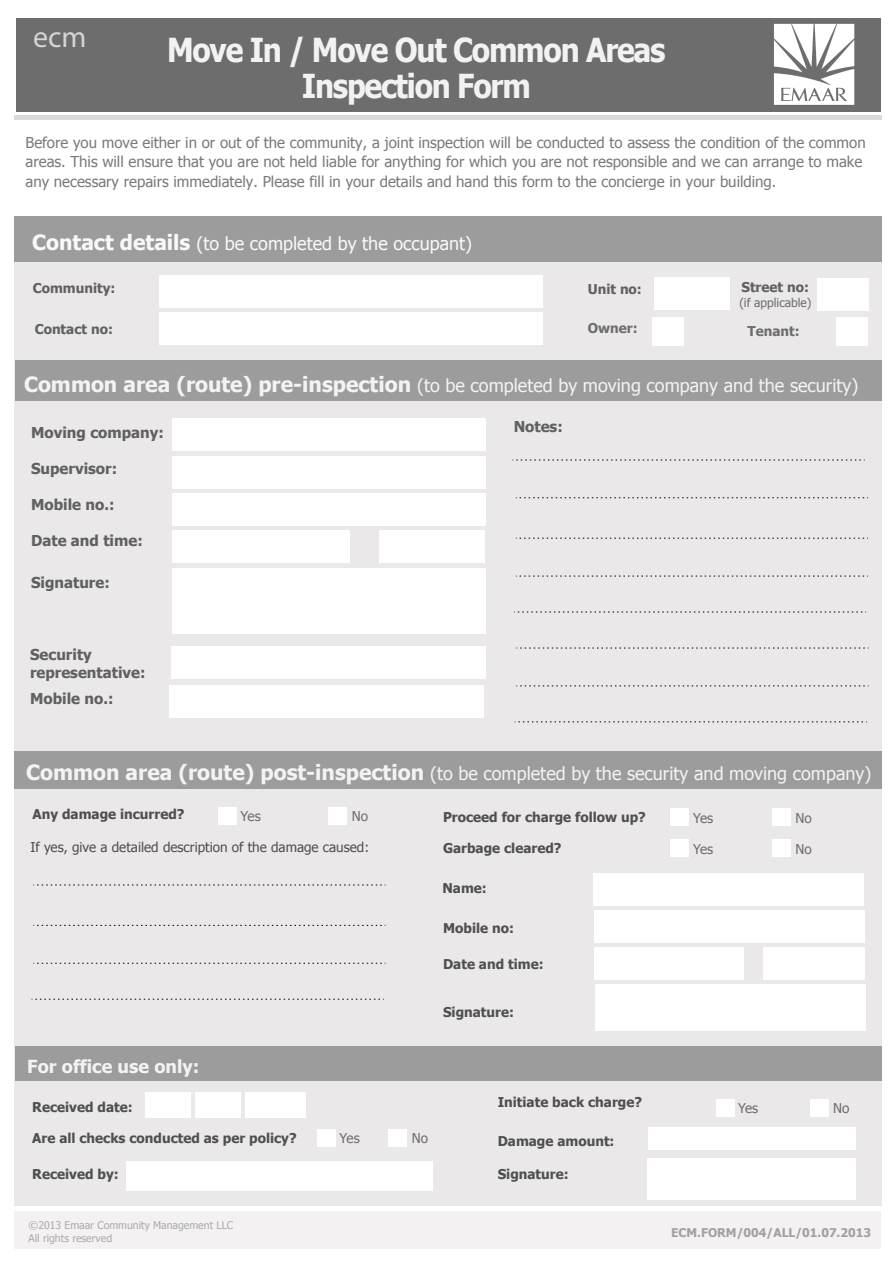
<style>
.page{position:relative;width:893px;height:1263px;background:#fff}
.page>*{position:absolute;margin:0;border:0;box-sizing:border-box;transform-origin:0 0}
.t1{font:700 33px/36px "Tahoma";letter-spacing:-.04em;color:#f2f2f2;text-align:center;scale:.9 1}
.t2{font:30px "Myriad Pro";color:#d6d4d4}
.t3{font:18px "Tahoma";color:#f3f4f2}
.t4{font:18px "Tahoma";color:#f9f9f9}
.t5{font:700 18px "Tahoma";color:#f3f4f2}
.t6{font:15px/19.5px "Tahoma";color:#7a7a7a}
.t7{font:700 15px/18px "Tahoma";color:#606060}
.t8{font:700 13.5px "Tahoma";color:#4f4f4f}
.t9{font:13.5px "Tahoma";color:#4f4f4f}
.t10{font:700 13.5px "Tahoma";color:#606060}
.t11{font:13.5px "Tahoma";color:#6d6d6d}
.t12{font:700 13.5px "Tahoma";color:#6d6d6d}
.t13{font:700 12px "Tahoma";color:rgb(58 58 58/.44)}
.t14{font:12px "Tahoma";color:#6d6d6d}
.t15{font:10.5px/12.6px "Tahoma";color:#aaa}
.s1{font-weight:700;font-size:21px}
</style>
<div class="page">
<div style="left:14px;top:255px;width:868px;height:950px;background:#eae8e8"></div>
<div style="left:15px;top:360px;width:867px;height:41px;background:#9c9c9c"></div>
<div style="left:14px;top:216px;width:868px;height:45px;background:#9c9c9c"></div>
<div style="left:14px;top:115px;width:867px;height:5px;background:#d9d9d9"></div>
<div style="left:159px;top:313px;width:383px;height:32px;background:#fff"></div>
<div style="left:14px;top:751px;width:868px;height:38px;background:#9c9c9c"></div>
<div style="left:159px;top:275px;width:383px;height:32px;background:#fff"></div>
<div style="left:670px;top:839px;width:19px;height:18px;background:#fff"></div>
<div style="left:654px;top:278px;width:75px;height:32px;background:#fff"></div>
<div style="left:14px;top:1211px;width:867px;height:38px;background:#f3f1f2"></div>
<div style="left:836px;top:317px;width:32px;height:29px;background:#fff"></div>
<div style="left:653px;top:317px;width:31px;height:29px;background:#fff"></div>
<div style="left:172px;top:418px;width:314px;height:32px;background:#fff"></div>
<div style="left:172px;top:456px;width:314px;height:32px;background:#fff"></div>
<div style="left:172px;top:494px;width:314px;height:32px;background:#fff"></div>
<div style="left:172px;top:531px;width:178px;height:32px;background:#fff"></div>
<div style="left:379px;top:531px;width:105px;height:32px;background:#fff"></div>
<div style="left:172px;top:568px;width:314px;height:65px;background:#fff"></div>
<div style="left:171px;top:647px;width:315px;height:32px;background:#fff"></div>
<div style="left:169px;top:686px;width:315px;height:32px;background:#fff"></div>
<div style="left:594px;top:910px;width:270px;height:32px;background:#fff"></div>
<div style="left:594px;top:947px;width:150px;height:32px;background:#fff"></div>
<div style="left:764px;top:947px;width:101px;height:32px;background:#fff"></div>
<div style="left:595px;top:984px;width:270px;height:47px;background:#fff"></div>
<div style="left:817px;top:278px;width:52px;height:32px;background:#fff"></div>
<svg style="left:513px;top:459px;width:352px;height:2px"></svg>
<svg style="left:516px;top:497px;width:352px;height:1px"></svg>
<svg style="left:516px;top:538px;width:352px;height:1px"></svg>
<svg style="left:516px;top:575px;width:352px;height:2px"></svg>
<svg style="left:514px;top:611px;width:352px;height:2px"></svg>
<svg style="left:33px;top:884px;width:353px;height:1px"></svg>
<svg style="left:33px;top:925px;width:353px;height:1px"></svg>
<svg style="left:33px;top:963px;width:353px;height:1px"></svg>
<svg style="left:32px;top:999px;width:352px;height:1px"></svg>
<div style="left:15px;top:1046px;width:867px;height:35px;background:#9c9c9c"></div>
<div style="left:146px;top:1092px;width:45px;height:25px;background:#fff"></div>
<div style="left:195px;top:1092px;width:46px;height:25px;background:#fff"></div>
<div style="left:245px;top:1092px;width:61px;height:25px;background:#fff"></div>
<div style="left:126px;top:1161px;width:307px;height:29px;background:#fff"></div>
<div style="left:648px;top:1127px;width:208px;height:23px;background:#fff"></div>
<div style="left:647px;top:1158px;width:209px;height:42px;background:#fff"></div>
<div style="left:772px;top:839px;width:19px;height:18px;background:#fff"></div>
<div style="left:218px;top:807px;width:19px;height:18px;background:#fff"></div>
<div style="left:328px;top:807px;width:19px;height:18px;background:#fff"></div>
<div style="left:670px;top:809px;width:19px;height:17px;background:#fff"></div>
<div style="left:772px;top:809px;width:19px;height:17px;background:#fff"></div>
<div style="left:715px;top:1099px;width:19px;height:17px;background:#fff"></div>
<div style="left:809px;top:1099px;width:19px;height:17px;background:#fff"></div>
<div style="left:317px;top:1129px;width:19px;height:17px;background:#fff"></div>
<div style="left:388px;top:1129px;width:19px;height:17px;background:#fff"></div>
<svg style="left:516px;top:647px;width:353px;height:2px"></svg>
<svg style="left:516px;top:685px;width:353px;height:1px"></svg>
<svg style="left:515px;top:721px;width:352px;height:1px"></svg>
<div style="left:16px;top:19px;width:864px;height:93px;background:#6d6d6d"></div>
<div style="left:594px;top:873px;width:270px;height:32px;background:#fff"></div>
<img style="left:774px;top:23px;width:81px;height:82px">
<h2 class="t2" style="left:33px;top:18px;width:55px">ecm</h2>
<h1 class="t1" style="left:167px;top:30px;width:555px">Move In / Move Out Common Areas<br>Inspection Form</h1>
<p class="t6" style="left:26px;top:132px;width:842px">Before you move either in or out of the community, a joint inspection will be conducted to assess the condition of the common areas. This will ensure that you are not held liable for anything for which you are not responsible and we can arrange to make any necessary repairs immediately. Please fill in your details and hand this form to the concierge in your building.</p>
<p class="t4" style="left:32px;top:231px;width:441px"><span class="s1">Contact details</span> (to be completed by the occupant)</p>
<p class="t10" style="left:33px;top:278px;width:84px">Community:</p>
<p class="t10" style="left:588px;top:280px;width:56px">Unit no:</p>
<p class="t10" style="left:741px;top:277px;width:69px">Street no:</p>
<p class="t14" style="left:739px;top:294px;width:74px">(if applicable)</p>
<p class="t10" style="left:35px;top:320px;width:80px">Contact no:</p>
<p class="t12" style="left:588px;top:318px;width:51px">Owner:</p>
<p class="t12" style="left:747px;top:321px;width:54px">Tenant:</p>
<p class="t3" style="left:24px;top:373px;width:836px"><span class="s1">Common area (route) pre-inspection</span> (to be completed by moving company and the security)</p>
<p class="t7" style="left:31px;top:423px;width:134px">Moving company:</p>
<p class="t7" style="left:31px;top:459px;width:88px">Supervisor:</p>
<p class="t7" style="left:31px;top:495px;width:85px">Mobile no.:</p>
<p class="t7" style="left:31px;top:531px;width:113px">Date and time:</p>
<p class="t7" style="left:31px;top:573px;width:80px">Signature:</p>
<p class="t7" style="left:30px;top:645px;width:117px">Security representative:</p>
<p class="t7" style="left:30px;top:689px;width:85px">Mobile no.:</p>
<p class="t7" style="left:514px;top:416px;width:51px">Notes:</p>
<p class="t3" style="left:26px;top:761px;width:847px"><span class="s1">Common area (route) post-inspection</span> (to be completed by the security and moving company)</p>
<p class="t8" style="left:33px;top:805px;width:153px">Any damage incurred?</p>
<p class="t11" style="left:241px;top:807px;width:22px">Yes</p>
<p class="t11" style="left:352px;top:807px;width:18px">No</p>
<p class="t8" style="left:443px;top:807px;width:204px">Proceed for charge follow up?</p>
<p class="t11" style="left:693px;top:809px;width:22px">Yes</p>
<p class="t11" style="left:795px;top:809px;width:18px">No</p>
<p class="t9" style="left:30px;top:838px;width:340px">If yes, give a detailed description of the damage caused:</p>
<p class="t8" style="left:443px;top:838px;width:120px">Garbage cleared?</p>
<p class="t11" style="left:693px;top:840px;width:22px">Yes</p>
<p class="t11" style="left:795px;top:840px;width:18px">No</p>
<p class="t8" style="left:443px;top:878px;width:46px">Name:</p>
<p class="t5" style="left:27px;top:1053px;width:174px">For office use only:</p>
<p class="t8" style="left:443px;top:918px;width:72px">Mobile no:</p>
<p class="t8" style="left:443px;top:954px;width:102px">Date and time:</p>
<p class="t8" style="left:443px;top:1002px;width:72px">Signature:</p>
<p class="t8" style="left:32px;top:1097px;width:102px">Received date:</p>
<p class="t8" style="left:498px;top:1093px;width:146px">Initiate back charge?</p>
<p class="t8" style="left:32px;top:1129px;width:266px">Are all checks conducted as per policy?</p>
<p class="t8" style="left:32px;top:1165px;width:88px">Received by:</p>
<p class="t11" style="left:340px;top:1129px;width:22px">Yes</p>
<p class="t11" style="left:412px;top:1129px;width:18px">No</p>
<p class="t8" style="left:498px;top:1131px;width:118px">Damage amount:</p>
<p class="t8" style="left:498px;top:1165px;width:72px">Signature:</p>
<p class="t11" style="left:738px;top:1099px;width:22px">Yes</p>
<p class="t11" style="left:833px;top:1099px;width:18px">No</p>
<p class="t15" style="left:29px;top:1218px;width:206px">©2013 Emaar Community Management LLC<br>All rights reserved</p>
<p class="t13" style="left:671px;top:1225px;width:201px">ECM.FORM/004/ALL/01.07.2013</p>
</div>
